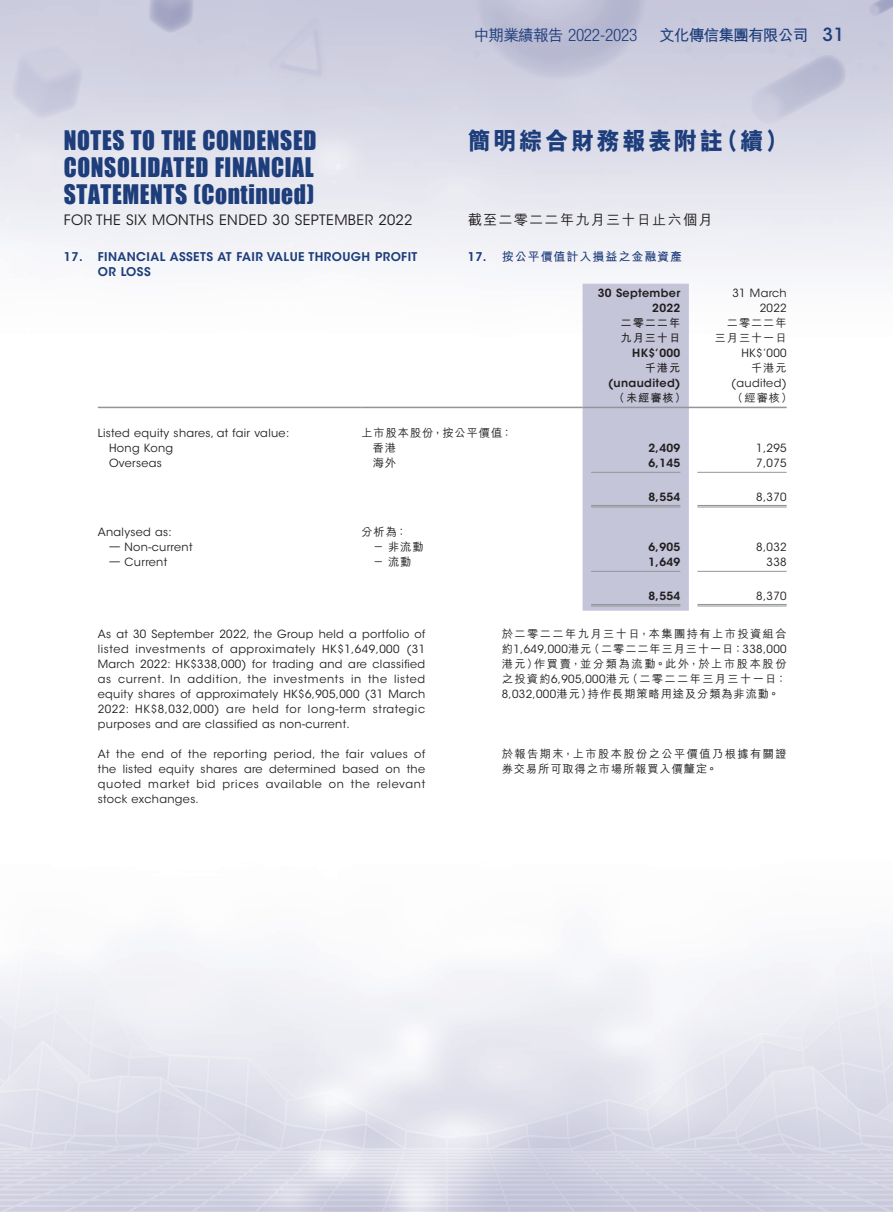
<style>
.page{position:relative;width:893px;height:1212px;background:#fff}
.page>*{position:absolute;margin:0;border:0;box-sizing:border-box;transform-origin:0 0}
.t1{font:24.75px/27px "Impact";letter-spacing:.025em;color:#1d3d7b;text-align:justify;scale:.95 1}
.t2{font:800 24.75px "M Hei HK";letter-spacing:.095em;color:#1d3d7b;scale:.95 1}
.t3{font:700 15.75px "M Hei HK";letter-spacing:-.06em;color:#1d3d7b}
.t4{font:14.25px "ITC Avant Garde Std";letter-spacing:.03em;color:#231f20}
.t5{font:500 14.25px "M Hei HK";letter-spacing:.08em;color:#231f20}
.t6{font:600 12px/15px "ITC Avant Garde Std";letter-spacing:.035em;color:#1d3d7b}
.t7{font:700 12px "M Hei HK";letter-spacing:.08em;color:#1d3d7b}
.t8{font:11.25px/15px "ITC Avant Garde Std";letter-spacing:.03em;color:#231f20;text-align:justify}
.t9{font:500 11.25px/15px "M Hei HK";letter-spacing:.08em;color:#231f20;text-align:justify}
.t10{font:600 11.25px "ITC Avant Garde Std";letter-spacing:.03em;color:#231f20}
.t11{font:500 11.25px/15px "M Hei HK";letter-spacing:.125em;color:#231f20}
.t12{font:700 11.25px "M Hei HK";letter-spacing:.08em;color:#231f20}
.s1{font-weight:500}
.s2{font-family:"Helvetica Neue LT Std";font-weight:300;font-stretch:condensed;font-size:17.25px}
.s3{font-family:"ITC Avant Garde Std";font-weight:500;font-size:18px}
.s4{font-family:"ITC Avant Garde Std";font-weight:600}
.s5{font-family:"ITC Avant Garde Std";font-weight:400}
</style>
<div class="page">
<div style="left:583px;top:284px;width:106px;height:327px;background:#c5c5d9"></div>
<hr style="left:98px;top:407px;width:263px;height:1px;background:#939598">
<hr style="left:361px;top:407px;width:222px;height:1px;background:#939598">
<hr style="left:583px;top:407px;width:106px;height:1px;background:#939598">
<hr style="left:689px;top:407px;width:98px;height:1px;background:#939598">
<hr style="left:591px;top:472px;width:89px;height:1px;background:#939598">
<hr style="left:697px;top:472px;width:90px;height:1px;background:#939598">
<hr style="left:591px;top:505px;width:89px;height:1px;background:#939598">
<hr style="left:591px;top:507px;width:89px;height:1px;background:#939598">
<hr style="left:697px;top:505px;width:90px;height:1px;background:#939598">
<hr style="left:697px;top:507px;width:90px;height:1px;background:#939598">
<hr style="left:591px;top:571px;width:89px;height:1px;background:#939598">
<hr style="left:697px;top:571px;width:90px;height:1px;background:#939598">
<hr style="left:591px;top:604px;width:89px;height:1px;background:#939598">
<hr style="left:591px;top:606px;width:89px;height:1px;background:#939598">
<hr style="left:697px;top:604px;width:90px;height:1px;background:#939598">
<hr style="left:697px;top:606px;width:90px;height:1px;background:#939598">
<h1 class="t1" style="left:64px;top:126px;width:267px">NOTES TO THE CONDENSED CONSOLIDATED FINANCIAL STATEMENTS (Continued)</h1>
<p class="t4" style="left:64px;top:211px;width:350px">FOR THE SIX MONTHS ENDED 30 SEPTEMBER 2022</p>
<p class="t6" style="left:98px;top:249px;width:321px;text-indent:-34px">17. FINANCIAL ASSETS AT FAIR VALUE THROUGH PROFIT<br>OR LOSS</p>
<h2 class="t3" style="left:474px;top:23px;width:372px"><span class="s1">中期業績報告</span> <span class="s2">2022-2023</span> 文化傳信集團有限公司 <span class="s3">31</span></h2>
<h1 class="t2" style="left:468px;top:128px;width:339px">簡明綜合財務報表附註（續）</h1>
<p class="t5" style="left:468px;top:209px;width:246px">截至二零二二年九月三十日止六個月</p>
<p class="t7" style="left:468px;top:248px;width:216px"><span class="s4">17.</span> 按公平價值計入損益之金融資產</p>
<p class="t10" style="left:598px;top:286px;width:84px">30 September</p>
<p class="t8" style="left:732px;top:286px;width:56px">31 March</p>
<p class="t10" style="left:652px;top:301px;width:30px">2022</p>
<p class="t8" style="left:760px;top:301px;width:28px">2022</p>
<p class="t12" style="left:620px;top:315px;width:61px">二零二二年</p>
<p class="t9" style="left:727px;top:315px;width:61px">二零二二年</p>
<p class="t12" style="left:620px;top:330px;width:61px">九月三十日</p>
<p class="t9" style="left:715px;top:330px;width:73px">三月三十一日</p>
<p class="t10" style="left:632px;top:346px;width:50px">HK$’000</p>
<p class="t8" style="left:741px;top:346px;width:47px">HK$’000</p>
<p class="t12" style="left:645px;top:360px;width:37px">千港元</p>
<p class="t9" style="left:751px;top:360px;width:37px">千港元</p>
<p class="t10" style="left:608px;top:376px;width:74px">(unaudited)</p>
<p class="t8" style="left:731px;top:376px;width:57px">(audited)</p>
<p class="t12" style="left:613px;top:390px;width:74px">（未經審核）</p>
<p class="t9" style="left:732px;top:390px;width:62px">（經審核）</p>
<p class="t8" style="left:98px;top:425px;width:193px">Listed equity shares, at fair value:</p>
<p class="t9" style="left:361px;top:424px;width:153px">上市股本股份，按公平價值：</p>
<p class="t8" style="left:109px;top:440px;width:66px">Hong Kong</p>
<p class="t9" style="left:373px;top:439px;width:25px">香港</p>
<p class="t10" style="left:648px;top:440px;width:33px">2,409</p>
<p class="t8" style="left:756px;top:440px;width:32px">1,295</p>
<p class="t8" style="left:109px;top:455px;width:54px">Overseas</p>
<p class="t9" style="left:373px;top:454px;width:25px">海外</p>
<p class="t10" style="left:648px;top:455px;width:33px">6,145</p>
<p class="t8" style="left:756px;top:455px;width:32px">7,075</p>
<p class="t10" style="left:648px;top:490px;width:33px">8,554</p>
<p class="t8" style="left:756px;top:490px;width:32px">8,370</p>
<p class="t8" style="left:98px;top:524px;width:76px">Analysed as:</p>
<p class="t9" style="left:361px;top:523px;width:47px">分析為：</p>
<p class="t8" style="left:109px;top:539px;width:85px">— Non-current</p>
<p class="t9" style="left:373px;top:538px;width:52px">－非流動</p>
<p class="t10" style="left:648px;top:539px;width:33px">6,905</p>
<p class="t8" style="left:756px;top:539px;width:32px">8,032</p>
<p class="t8" style="left:109px;top:554px;width:60px">— Current</p>
<p class="t9" style="left:373px;top:553px;width:40px">－流動</p>
<p class="t10" style="left:648px;top:554px;width:33px">1,649</p>
<p class="t8" style="left:767px;top:554px;width:22px">338</p>
<p class="t10" style="left:648px;top:589px;width:33px">8,554</p>
<p class="t8" style="left:756px;top:589px;width:32px">8,370</p>
<p class="t8" style="left:98px;top:626px;width:329px">As at 30 September 2022, the Group held a portfolio of listed investments of approximately HK$1,649,000 (31<br>March 2022: HK$338,000) for trading and are classified as current. In addition, the investments in the listed equity shares of approximately HK$6,905,000 (31 March 2022: HK$8,032,000) are held for long-term strategic purposes and are classified as non-current.</p>
<p class="t8" style="left:98px;top:746px;width:329px">At the end of the reporting period, the fair values of the listed equity shares are determined based on the quoted market bid prices available on the relevant stock exchanges.</p>
<p class="t9" style="left:502px;top:625px;width:286px">於二零二二年九月三十日，本集團持有上市投資組合約<span class="s5">1,649,000</span>港元（二零二二年三月三十一日：<span class="s5">338,000</span>港元）作買賣，並分類為流動。此外，於上市股本股份之投資約<span class="s5">6,905,000</span>港元（二零二二年三月三十一日：<span class="s5">8,032,000</span>港元）持作長期策略用途及分類為非流動。</p>
<p class="t11" style="left:502px;top:745px;width:286px">於報告期末，上市股本股份之公平價值乃根據有關證劵交易所可取得之市場所報買入價釐定。</p>
</div>
